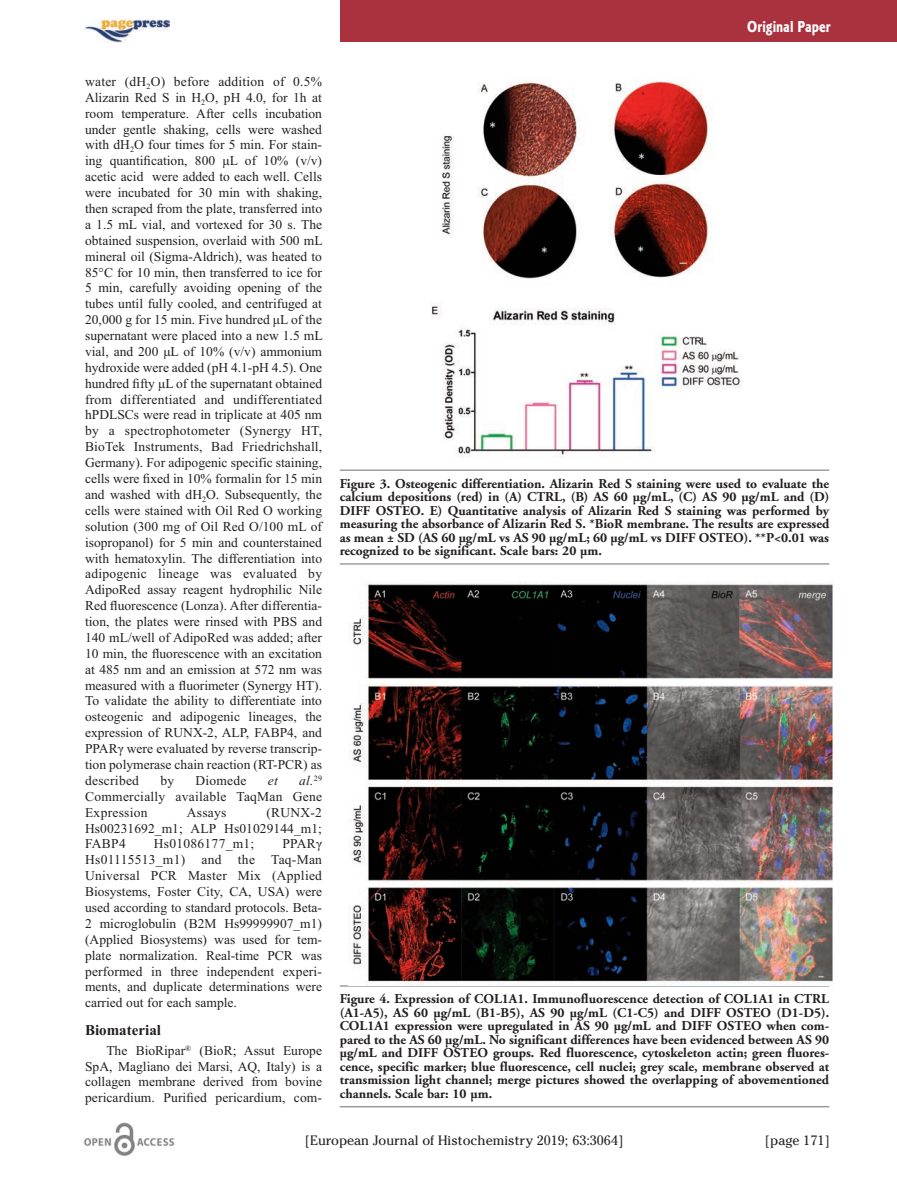
<style>
.page{position:relative;width:897px;height:1192px;background:#fff}
.page>*{position:absolute;margin:0;border:0;box-sizing:border-box;transform-origin:0 0}
.t1{font:16.5px "Corinthian Bold Condensed Plain";color:#fff}
.t2{font:700 15px "Times New Roman";color:#231f20}
.t3{font:13.5px/15.9px "Times New Roman";letter-spacing:.005em;color:#231f20;text-align:justify}
.t4{font:700 13.5px/13.5px "Adobe Garamond";color:#231f20;text-align:justify}
.t5{font:13.5px "Cheltenham";color:#231f20}
.t6{font:italic 13.5px "Times New Roman";color:#231f20}
.s1{font-style:italic}
</style>
<div class="page">
<div style="left:340px;top:0;width:556px;height:42px;background:#aa323f"></div>
<img style="left:85px;top:19px;width:84px;height:24px">
<hr style="left:339px;top:470px;width:489px;height:1px;background:#6c6d70">
<hr style="left:339px;top:563px;width:489px;height:1px;background:#6c6d70">
<hr style="left:339px;top:985px;width:489px;height:1px;background:#6c6d70">
<hr style="left:339px;top:1106px;width:489px;height:1px;background:#6c6d70">
<img style="left:431px;top:79px;width:311px;height:378px">
<img style="left:350px;top:581px;width:483px;height:404px">
<img style="left:83px;top:1123px;width:92px;height:34px">
<p class="t1" style="left:747px;top:21px;width:85px">Original Paper</p>
<p class="t3" style="left:85px;top:73px;width:239px">water (dH<sub>2</sub>O) before addition of 0.5% Alizarin Red S in H<sub>2</sub>O, pH 4.0, for 1h at room temperature. After cells incubation under gentle shaking, cells were washed with dH<sub>2</sub>O four times for 5 min. For stain&shy;ing quantification, 800 μL of 10% (v/v) acetic acid were added to each well. Cells were incubated for 30 min with shaking, then scraped from the plate, transferred into a 1.5 mL vial, and vortexed for 30 s. The obtained suspension, overlaid with 500 mL mineral oil (Sigma-Aldrich), was heated to 85°C for 10 min, then transferred to ice for 5 min, carefully avoiding opening of the tubes until fully cooled, and centrifuged at 20,000 g for 15 min. Five hundred μL of the supernatant were placed into a new 1.5 mL vial, and 200 μL of 10% (v/v) ammonium hydroxide were added (pH 4.1-pH 4.5). One hundred fifty μL of the supernatant obtained from differentiated and undifferentiated hPDLSCs were read in triplicate at 405 nm by a spectrophotometer (Synergy HT, BioTek Instruments, Bad Friedrichshall, Germany). For adipogenic specific staining, cells were fixed in 10% formalin for 15 min and washed with dH<sub>2</sub>O. Subsequently, the cells were stained with Oil Red O working solution (300 mg of Oil Red O/100 mL of isopropanol) for 5 min and counterstained with hematoxylin. The differentiation into adipogenic lineage was evaluated by AdipoRed assay reagent hydrophilic Nile Red fluorescence (Lonza). After differentia&shy;tion, the plates were rinsed with PBS and 140 mL/well of AdipoRed was added; after 10 min, the fluorescence with an excitation at 485 nm and an emission at 572 nm was measured with a fluorimeter (Synergy HT).<br>To validate the ability to differentiate into osteogenic and adipogenic lineages, the expression of RUNX-2, ALP, FABP4, and PPARγ were evaluated by reverse transcrip&shy;tion polymerase chain reaction (RT-PCR) as described</p>
<p class="t4" style="left:339px;top:477px;width:491px">Figure 3. Osteogenic differentiation. Alizarin Red S staining were used to evaluate the calcium depositions (red) in (A) CTRL, (B) AS 60 µg/mL, (C) AS 90 µg/mL and (D)<br>DIFF OSTEO. E) Quantitative analysis of Alizarin Red S staining was performed by measuring the absorbance of Alizarin Red S. *BioR membrane. The results are expressed as mean ± SD (AS 60 µg/mL vs AS 90 µg/mL; 60 µg/mL vs DIFF OSTEO). **P&lt;0.01 was recognized to be significant. Scale bars: 20 µm.</p>
<p class="t3" style="left:85px;top:772px;width:238px;text-indent:214px"><span class="s1">al.</span><sup>29<br></sup>Commercially available TaqMan Gene Expression</p>
<p class="t3" style="left:160px;top:772px;width:15px">by</p>
<p class="t3" style="left:195px;top:772px;width:53px">Diomede</p>
<p class="t6" style="left:268px;top:772px;width:12px">et</p>
<p class="t3" style="left:85px;top:804px;width:238px;text-indent:181px">(RUNX-2<br>Hs00231692_m1; ALP Hs01029144_m1; FABP4</p>
<p class="t3" style="left:187px;top:804px;width:41px">Assays</p>
<p class="t3" style="left:85px;top:836px;width:238px;text-indent:197px">PPARγ Hs01115513_m1) and the Taq-Man Universal PCR Master Mix (Applied Biosystems, Foster City, CA, USA) were used according to standard protocols. Beta-2 microglobulin (B2M Hs99999907_m1) (Applied Biosystems) was used for tem&shy;plate normalization. Real-time PCR was performed in three independent experi&shy;ments, and duplicate determinations were carried out for each sample.</p>
<p class="t2" style="left:85px;top:1020px;width:77px">Biomaterial</p>
<p class="t3" style="left:85px;top:1042px;width:238px;text-indent:21px">The BioRipar<sup>®</sup> (BioR; Assut Europe SpA, Magliano dei Marsi, AQ, Italy) is a collagen membrane derived from bovine pericardium. Purified pericardium, com-</p>
<p class="t3" style="left:154px;top:836px;width:102px">Hs01086177_m1;</p>
<p class="t4" style="left:339px;top:993px;width:490px">Figure 4. Expression of COL1A1. Immunofluorescence detection of COL1A1 in CTRL (A1-A5), AS 60 µg/mL (B1-B5), AS 90 µg/mL (C1-C5) and DIFF OSTEO (D1-D5).<br>COL1A1 expression were upregulated in AS 90 µg/mL and DIFF OSTEO when com&shy;pared to the AS 60 µg/mL. No significant differences have been evidenced between AS 90 µg/mL and DIFF OSTEO groups. Red fluorescence, cytoskeleton actin; green fluores&shy;cence, specific marker; blue fluorescence, cell nuclei; grey scale, membrane observed at transmission light channel; merge pictures showed the overlapping of abovementioned channels. Scale bar: 10 µm.</p>
<p class="t5" style="left:304px;top:1132px;width:320px">[European Journal of Histochemistry 2019; 63:3064]</p>
<p class="t5" style="left:764px;top:1132px;width:66px">[page 171]</p>
</div>
